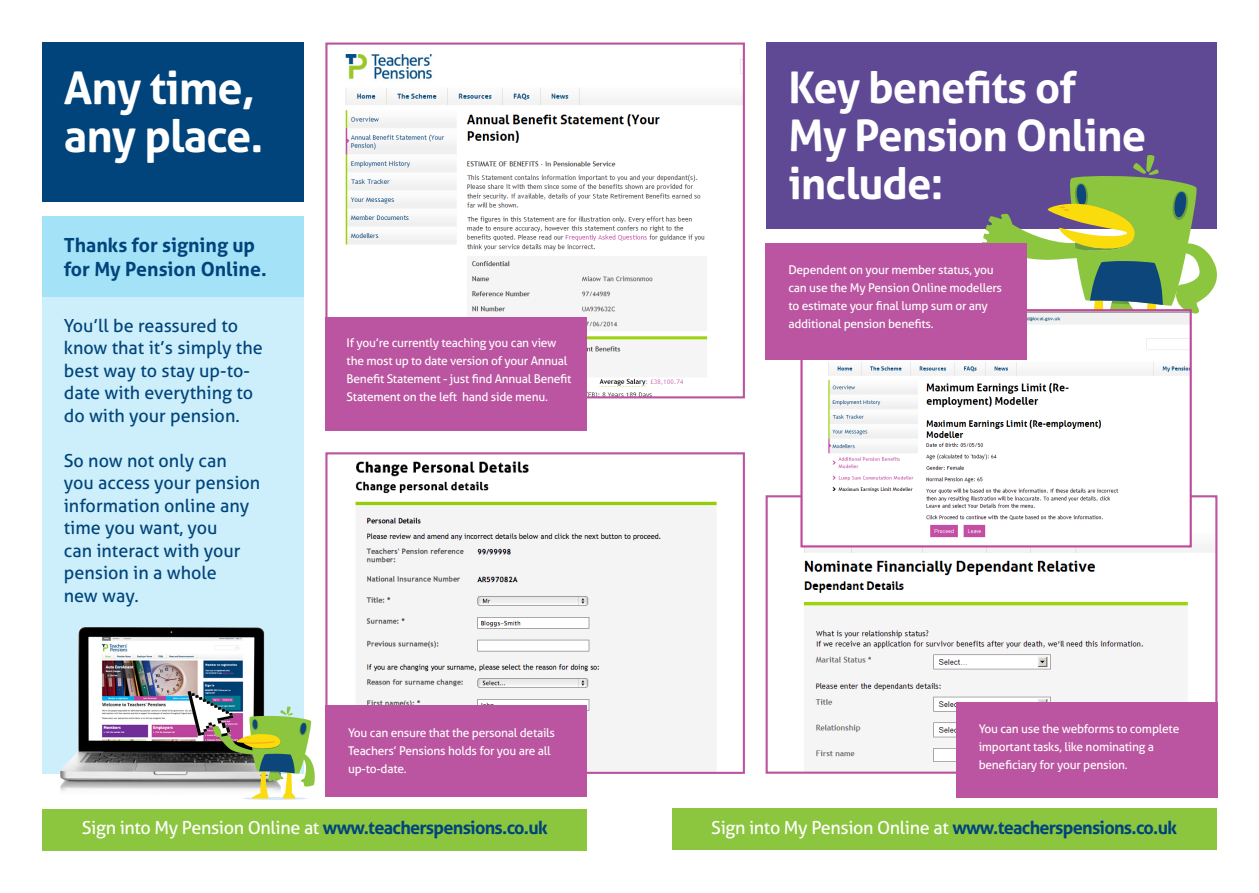
<style>
.page{position:relative;width:1259px;height:893px;background:#fff}
.page>*{position:absolute;margin:0;border:0;box-sizing:border-box;transform-origin:0 0}
.t1{font:700 45px/48px "Aller";letter-spacing:-.02em;color:#fff}
.t2{font:700 43.5px/48px "Aller";letter-spacing:-.02em;color:#fff}
.t3{font:700 19.5px/24px "Aller";color:#00447b}
.t4{font:18px/22.5px "Aller";color:#00447b}
.t5{font:700 18px "Aller";letter-spacing:-.04em;color:#00447b}
.t6{font:12px/18px "Aller";letter-spacing:-.02em;color:#fff}
.s1{font-weight:400;color:#fff}
</style>
<div class="page">
<img style="left:800px;top:498px;width:414px;height:264px">
<div style="left:766px;top:43px;width:450px;height:186px;background:#5f4995"></div>
<div style="left:43px;top:217px;width:261px;height:557px;background:#cdeffb"></div>
<div style="left:43px;top:809px;width:544px;height:41px;background:#8bc63e"></div>
<div style="left:43px;top:43px;width:261px;height:159px;background:#00447b"></div>
<div style="left:43px;top:217px;width:261px;height:80px;background:#a4e2f8"></div>
<div style="left:672px;top:809px;width:544px;height:41px;background:#8bc63e"></div>
<img style="left:345px;top:54px;width:397px;height:341px">
<div style="left:325px;top:43px;width:420px;height:355px;border:2px solid #bc55a1"></div>
<div style="left:325px;top:317px;width:262px;height:114px;background:#bc55a1"></div>
<img style="left:355px;top:461px;width:362px;height:310px">
<div style="left:325px;top:452px;width:420px;height:322px;border:2px solid #bc55a1"></div>
<div style="left:325px;top:705px;width:262px;height:92px;background:#bc55a1"></div>
<svg style="left:982px;top:155px;width:235px;height:207px"></svg>
<img style="left:803px;top:312px;width:385px;height:232px">
<div style="left:800px;top:309px;width:391px;height:238px;border:2px solid #c1479a"></div>
<div style="left:956px;top:702px;width:261px;height:96px;background:#bc55a1"></div>
<div style="left:765px;top:243px;width:262px;height:117px;background:#bc55a1"></div>
<img style="left:42px;top:611px;width:223px;height:189px">
<hr style="left:243px;top:797px;width:64px;height:3px;background:#d9e7f5;border-radius:50%">
<svg style="left:187px;top:691px;width:128px;height:108px"></svg>
<p class="t1" style="left:64px;top:64px;width:201px">Any time, any place.</p>
<p class="t3" style="left:64px;top:233px;width:204px">Thanks for signing up for My Pension Online.</p>
<p class="t4" style="left:64px;top:314px;width:200px">You’ll be reassured to know that it’s simply the best way to stay up-to&shy;date with everything to do with your pension.</p>
<p class="t4" style="left:64px;top:449px;width:198px">So now not only can you access your pension information online any time you want, you<br>can interact with your pension in a whole<br>new way.</p>
<p class="t2" style="left:788px;top:64px;width:359px">Key benefits of<br>My Pension Online include:</p>
<p class="t6" style="left:347px;top:333px;width:226px">If you’re currently teaching you can view the most up to date version of your Annual Benefit Statement - just find Annual Benefit Statement on the left hand side menu.</p>
<p class="t6" style="left:788px;top:261px;width:215px">Dependent on your member status, you can use the My Pension Online modellers to estimate your final lump sum or any additional pension benefits.</p>
<p class="t6" style="left:348px;top:724px;width:208px">You can ensure that the personal details<br>Teachers’ Pensions holds for you are all up-to-date.</p>
<p class="t6" style="left:978px;top:720px;width:202px">You can use the webforms to complete important tasks, like nominating a beneficiary for your pension.</p>
<p class="t5" style="left:82px;top:817px;width:467px"><span class="s1">Sign into My Pension Online at</span> www.teacherspensions.co.uk</p>
<p class="t5" style="left:711px;top:817px;width:467px"><span class="s1">Sign into My Pension Online at</span> www.teacherspensions.co.uk</p>
</div>
